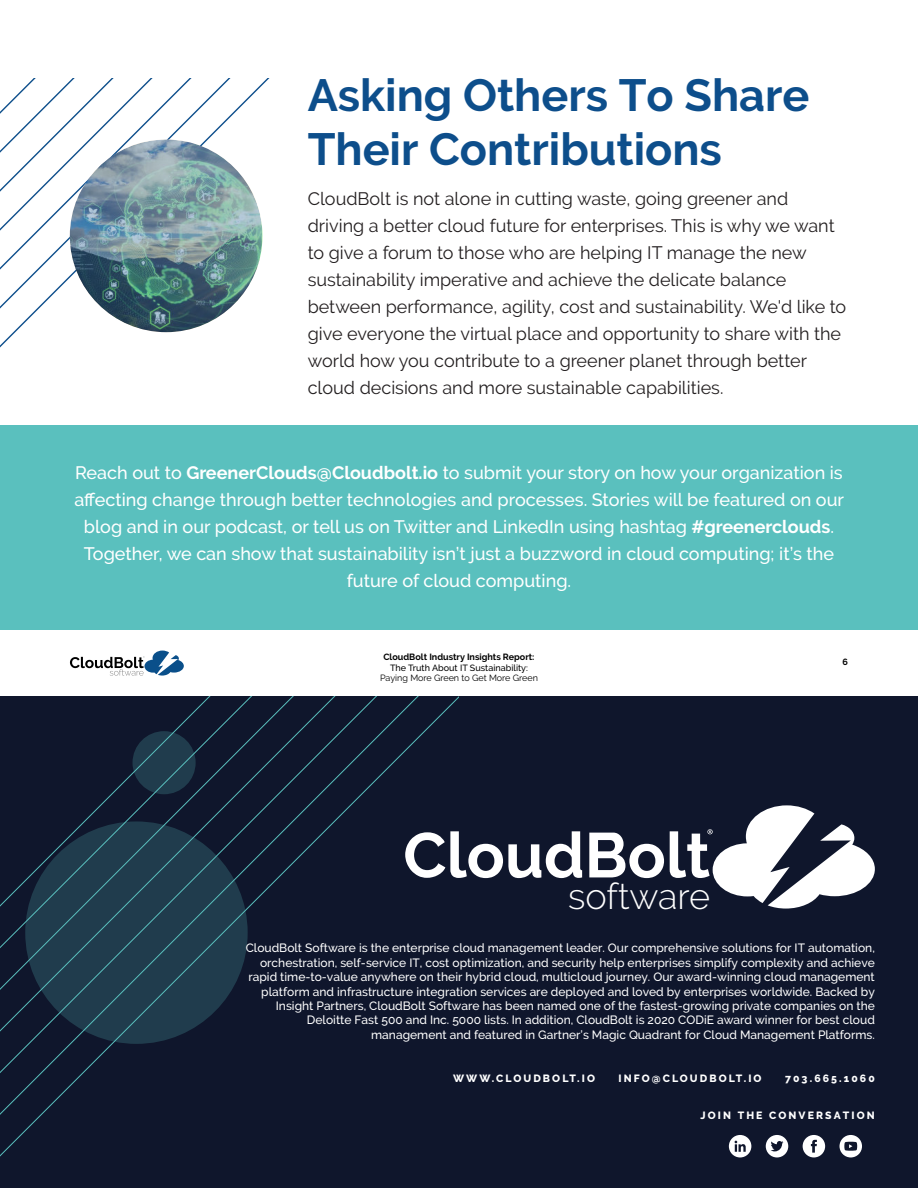
<style>
.page{position:relative;width:918px;height:1188px;background:#fff}
.page>*{position:absolute;margin:0;border:0;box-sizing:border-box;transform-origin:0 0}
.t1{font:700 63.15px "Raleway";color:#fff}
.t2{font:700 45px/54px "Raleway";color:#0d4e8b}
.t3{font:300 36.15px "Raleway";color:#fff}
.t4{font:18px/27px "Raleway";color:#231f20}
.t5{font:500 18px/27px "Raleway";color:#fff;text-align:center}
.t6{font:500 12px/14.4px "Raleway";color:#fff;text-align:right}
.t7{font:800 10.5px "Raleway";letter-spacing:.2em;color:#fff}
.t8{font:700 9px "Raleway";color:#000}
.t9{font:500 9px "Raleway";color:#000}
.t10{font:9px "Raleway";color:#000}
.s1{font-weight:700}
</style>
<div class="page">
<svg style="left:0;top:78px;width:270px;height:270px"></svg>
<img style="left:70px;top:139px;width:193px;height:193px;border-radius:50%">
<svg style="left:70px;top:651px;width:114px;height:25px"></svg>
<div style="left:0;top:697px;width:918px;height:491px;background:#0f162c"></div>
<svg style="left:0;top:697px;width:362px;height:389px"></svg>
<svg style="left:707px;top:805px;width:168px;height:104px"></svg>
<svg style="left:729px;top:1135px;width:22px;height:22px"></svg>
<svg style="left:766px;top:1135px;width:22px;height:22px"></svg>
<svg style="left:840px;top:1135px;width:22px;height:22px"></svg>
<svg style="left:803px;top:1135px;width:22px;height:22px"></svg>
<div style="left:0;top:425px;width:918px;height:205px;background:#5ac0be"></div>
<h2 class="t2" style="left:308px;top:72px;width:503px">Asking Others To Share<br>Their Contributions</h2>
<p class="t4" style="left:308px;top:187px;width:540px">CloudBolt is not alone in cutting waste, going greener and driving a better cloud future for enterprises. This is why we want to give a forum to those who are helping IT manage the new sustainability imperative and achieve the delicate balance between performance, agility, cost and sustainability. We'd like to give everyone the virtual place and opportunity to share with the world how you contribute to a greener planet through better cloud decisions and more sustainable capabilities.</p>
<p class="t5" style="left:74px;top:461px;width:771px">Reach out to <span class="s1">GreenerClouds@Cloudbolt.io</span> to submit your story on how your organization is affecting change through better technologies and processes. Stories will be featured on our blog and in our podcast, or tell us on Twitter and LinkedIn using hashtag <span class="s1">#greenerclouds</span>.<br>Together, we can show that sustainability isn’t just a buzzword in cloud computing; it’s the future of cloud computing.</p>
<p class="t8" style="left:383px;top:653px;width:153px">CloudBolt Industry Insights Report:</p>
<p class="t9" style="left:390px;top:664px;width:139px">The Truth About IT Sustainability:</p>
<p class="t10" style="left:380px;top:674px;width:159px">Paying More Green to Get More Green</p>
<p class="t8" style="left:843px;top:659px;width:7px">6</p>
<h1 class="t1" style="left:403px;top:830px;width:308px">CloudBolt</h1>
<h3 class="t3" style="left:568px;top:882px;width:144px">software</h3>
<p class="t6" style="left:246px;top:942px;width:631px">CloudBolt Software is the enterprise cloud management leader. Our comprehensive solutions for IT automation, orchestration, self-service IT, cost optimization, and security help enterprises simplify complexity and achieve rapid time-to-value anywhere on their hybrid cloud, multicloud journey. Our award-winning cloud management platform and infrastructure integration services are deployed and loved by enterprises worldwide. Backed by Insight Partners, CloudBolt Software has been named one of the fastest-growing private companies on the Deloitte Fast 500 and Inc. 5000 lists. In addition, CloudBolt is 2020 CODiE award winner for best cloud management and featured in Gartner’s Magic Quadrant for Cloud Management Platforms.</p>
<p class="t7" style="left:453px;top:1074px;width:143px">WWW.CLOUDBOLT.IO</p>
<p class="t7" style="left:619px;top:1074px;width:145px">INFO@CLOUDBOLT.IO</p>
<p class="t7" style="left:785px;top:1074px;width:91px">703.665.1060</p>
<p class="t7" style="left:701px;top:1111px;width:176px">JOIN THE CONVERSATION</p>
</div>
